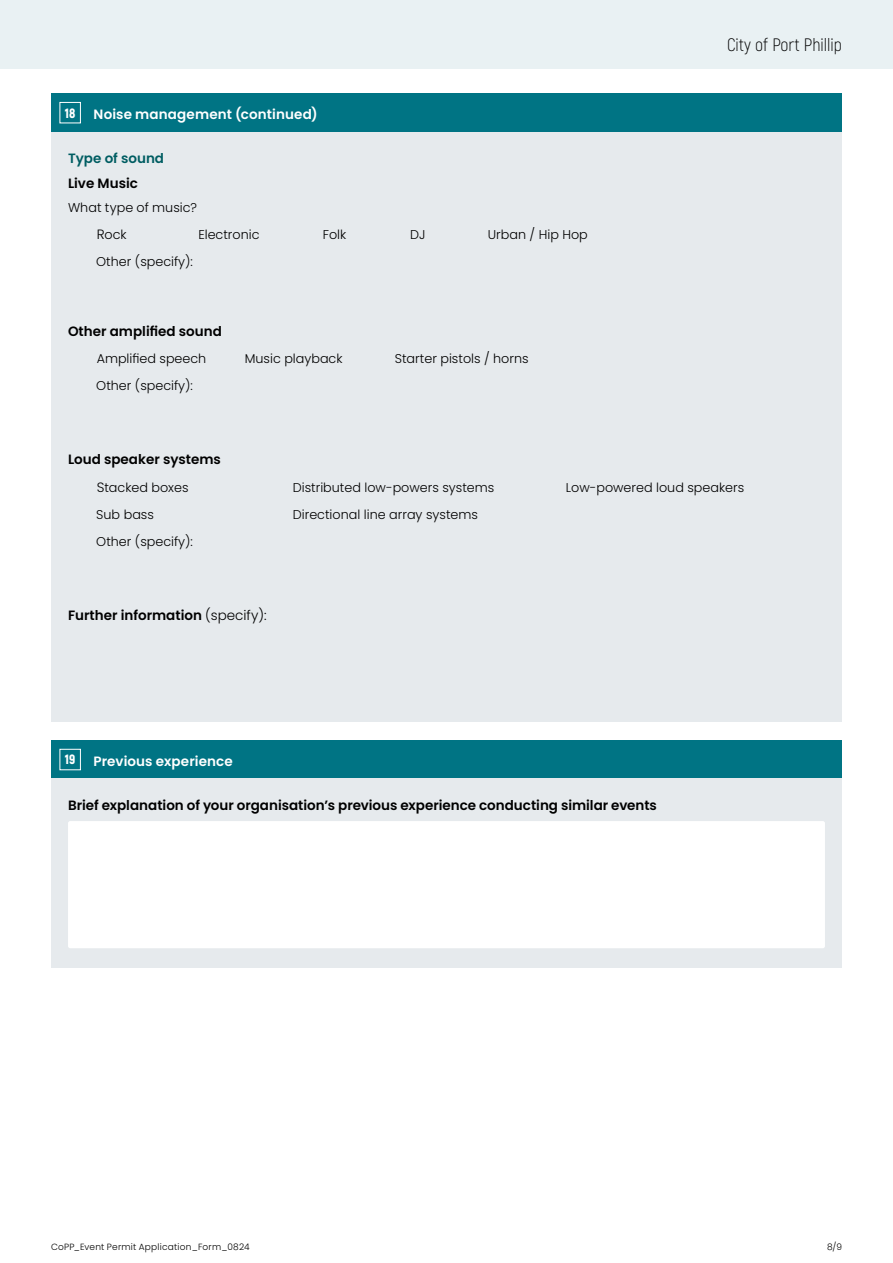
<style>
.page{position:relative;width:893px;height:1263px;background:#fff}
.page>*{position:absolute;margin:0;border:0;box-sizing:border-box;transform-origin:0 0}
.t1{font:300 18px "Akrobat";color:#000}
.t2{font:600 13.5px "Poppins";color:#000}
.t3{font:600 13.5px "Poppins";letter-spacing:.01em;color:#fff}
.t4{font:600 13.5px "Poppins";color:#005d62}
.t5{font:900 13.5px "Akrobat";color:#fff}
.t6{font:300 12.75px/27.2px "Poppins";color:#000}
.t7{font:300 9px "Poppins";letter-spacing:.025em;color:#000}
.s1{font-size:13.5px}
.s2{font-weight:300}
</style>
<div class="page">
<div style="left:0;top:0;width:893px;height:68px;background:#e9f1f3"></div>
<div style="left:51px;top:94px;width:791px;height:38px;background:#007484"></div>
<div style="left:51px;top:132px;width:791px;height:590px;background:#e6eaed"></div>
<div style="left:60px;top:102px;width:21px;height:21px;border:1px solid #fff"></div>
<div style="left:51px;top:740px;width:791px;height:39px;background:#007484"></div>
<div style="left:51px;top:779px;width:791px;height:189px;background:#e6eaed"></div>
<div style="left:60px;top:749px;width:21px;height:21px;border:1px solid #fff"></div>
<div style="left:68px;top:821px;width:757px;height:127px;background:#fff;border-radius:2px"></div>
<p class="t5" style="left:65px;top:104px;width:12px">18</p>
<p class="t3" style="left:94px;top:106px;width:226px">Noise management (continued)</p>
<p class="t4" style="left:68px;top:150px;width:98px">Type of sound</p>
<p class="t2" style="left:68px;top:175px;width:71px">Live Music</p>
<p class="t6" style="left:97px;top:194px;width:102px;text-indent:-29px">What type of music?<br><span class="s1">R</span>ock</p>
<p class="t6" style="left:198px;top:221px;width:63px">Electronic</p>
<p class="t6" style="left:323px;top:221px;width:25px">Folk</p>
<p class="t6" style="left:410px;top:221px;width:17px">DJ</p>
<p class="t6" style="left:488px;top:221px;width:102px">Urban / Hip Hop</p>
<p class="t6" style="left:96px;top:248px;width:98px">Other (specify):</p>
<p class="t2" style="left:68px;top:323px;width:155px">Other amplified sound</p>
<p class="t6" style="left:97px;top:345px;width:111px">Amplified speech</p>
<p class="t6" style="left:245px;top:345px;width:99px">Music playback</p>
<p class="t6" style="left:395px;top:345px;width:135px">Starter pistols / horns</p>
<p class="t6" style="left:96px;top:372px;width:98px">Other (specify):</p>
<h1 class="t1" style="left:727px;top:34px;width:116px">City of Port Phillip</h1>
<p class="t2" style="left:68px;top:452px;width:154px">Loud speaker systems</p>
<p class="t6" style="left:97px;top:474px;width:93px"><span class="s1">S</span>tacked boxes</p>
<p class="t6" style="left:293px;top:474px;width:203px">Distributed low-powers systems</p>
<p class="t6" style="left:566px;top:474px;width:180px">Low-powered loud speakers</p>
<p class="t6" style="left:96px;top:501px;width:59px">Sub bass</p>
<p class="t6" style="left:293px;top:501px;width:187px">Directional line array systems</p>
<p class="t6" style="left:96px;top:528px;width:98px">Other (specify):</p>
<p class="t2" style="left:68px;top:607px;width:200px">Further information <span class="s2">(specify):</span></p>
<p class="t5" style="left:65px;top:751px;width:12px">19</p>
<p class="t3" style="left:94px;top:753px;width:141px">Previous experience</p>
<p class="t2" style="left:68px;top:797px;width:590px">Brief explanation of your organisation’s previous experience conducting similar events</p>
<p class="t7" style="left:51px;top:1241px;width:200px">CoPP_Event Permit Application_Form_0824</p>
<p class="t7" style="left:827px;top:1241px;width:16px">8/9</p>
</div>
